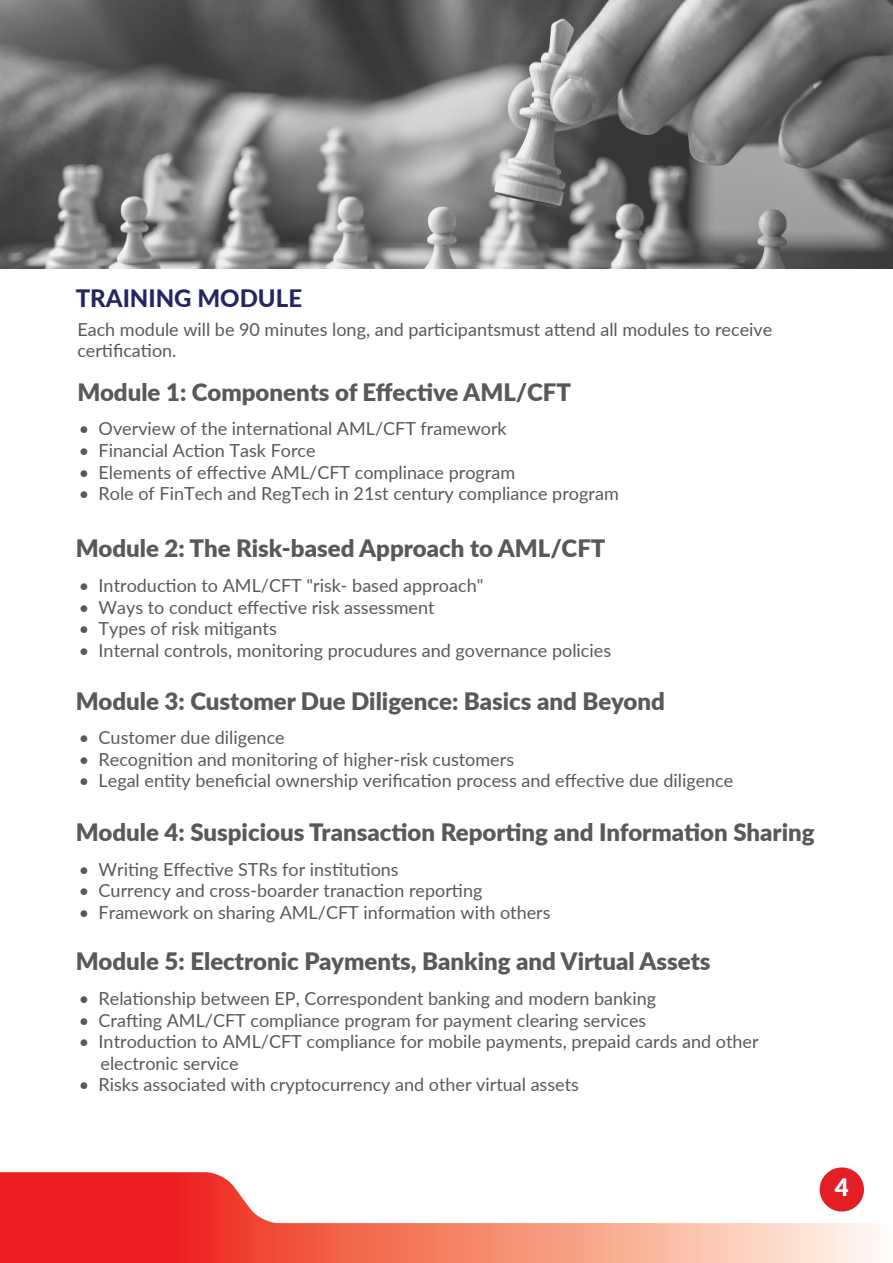
<style>
.page{position:relative;width:893px;height:1263px;background:#fff}
.page>*{position:absolute;margin:0;border:0;box-sizing:border-box;transform-origin:0 0}
.t1{font:900 24px "Lato";color:#58595b}
.t2{font:800 24px "Lato";color:#272561}
.t3{font:900 24px "Lato";color:#fff}
.t4{font:18px/21.6px "Lato";color:#58595b}
</style>
<div class="page">
<svg style="left:0;top:1172px;width:876px;height:91px"></svg>
<div style="left:820px;top:1167px;width:44px;height:44px;background:#e31f25;border-radius:50%"></div>
<img style="left:0;top:0;width:893px;height:268px">
<h1 class="t2" style="left:76px;top:280px;width:228px">TRAINING MODULE</h1>
<p class="t4" style="left:77px;top:317px;width:696px">Each module will be 90 minutes long, and participantsmust attend all modules to receive certification.</p>
<h1 class="t1" style="left:77px;top:374px;width:495px">Module 1: Components of Effective AML/CFT</h1>
<p class="t4" style="left:79px;top:417px;width:429px">• Overview of the international AML/CFT framework</p>
<p class="t4" style="left:79px;top:439px;width:238px">• Financial Action Task Force</p>
<p class="t4" style="left:79px;top:460px;width:438px">• Elements of effective AML/CFT complinace program</p>
<p class="t4" style="left:79px;top:482px;width:541px">• Role of FinTech and RegTech in 21st century compliance program</p>
<h1 class="t1" style="left:76px;top:531px;width:531px">Module 2: The Risk-based Approach to AML/CFT</h1>
<p class="t4" style="left:79px;top:574px;width:406px">• Introduction to AML/CFT "risk- based approach"</p>
<p class="t4" style="left:79px;top:595px;width:357px">• Ways to conduct effective risk assessment</p>
<p class="t4" style="left:79px;top:617px;width:199px">• Types of risk mitigants</p>
<p class="t4" style="left:79px;top:639px;width:534px">• Internal controls, monitoring procudures and governance policies</p>
<h1 class="t1" style="left:76px;top:683px;width:591px">Module 3: Customer Due Diligence: Basics and Beyond</h1>
<p class="t4" style="left:79px;top:726px;width:207px">• Customer due diligence</p>
<p class="t4" style="left:79px;top:748px;width:437px">• Recognition and monitoring of higher-risk customers</p>
<p class="t4" style="left:79px;top:769px;width:656px">• Legal entity beneficial ownership verification process and effective due diligence</p>
<h1 class="t1" style="left:76px;top:814px;width:740px">Module 4: Suspicious Transaction Reporting and Information Sharing</h1>
<p class="t4" style="left:79px;top:857px;width:321px">• Writing Effective STRs for institutions</p>
<p class="t4" style="left:79px;top:879px;width:405px">• Currency and cross-boarder tranaction reporting</p>
<p class="t4" style="left:79px;top:901px;width:473px">• Framework on sharing AML/CFT information with others</p>
<h1 class="t1" style="left:76px;top:943px;width:636px">Module 5: Electronic Payments, Banking and Virtual Assets</h1>
<p class="t4" style="left:79px;top:987px;width:579px">• Relationship between EP, Correspondent banking and modern banking</p>
<p class="t4" style="left:79px;top:1008px;width:569px">• Crafting AML/CFT compliance program for payment clearing services</p>
<p class="t4" style="left:101px;top:1030px;width:660px;text-indent:-22px">• Introduction to AML/CFT compliance for mobile payments, prepaid cards and other electronic service</p>
<p class="t4" style="left:79px;top:1073px;width:501px">• Risks associated with cryptocurrency and other virtual assets</p>
<h1 class="t3" style="left:835px;top:1169px;width:15px">4</h1>
</div>
